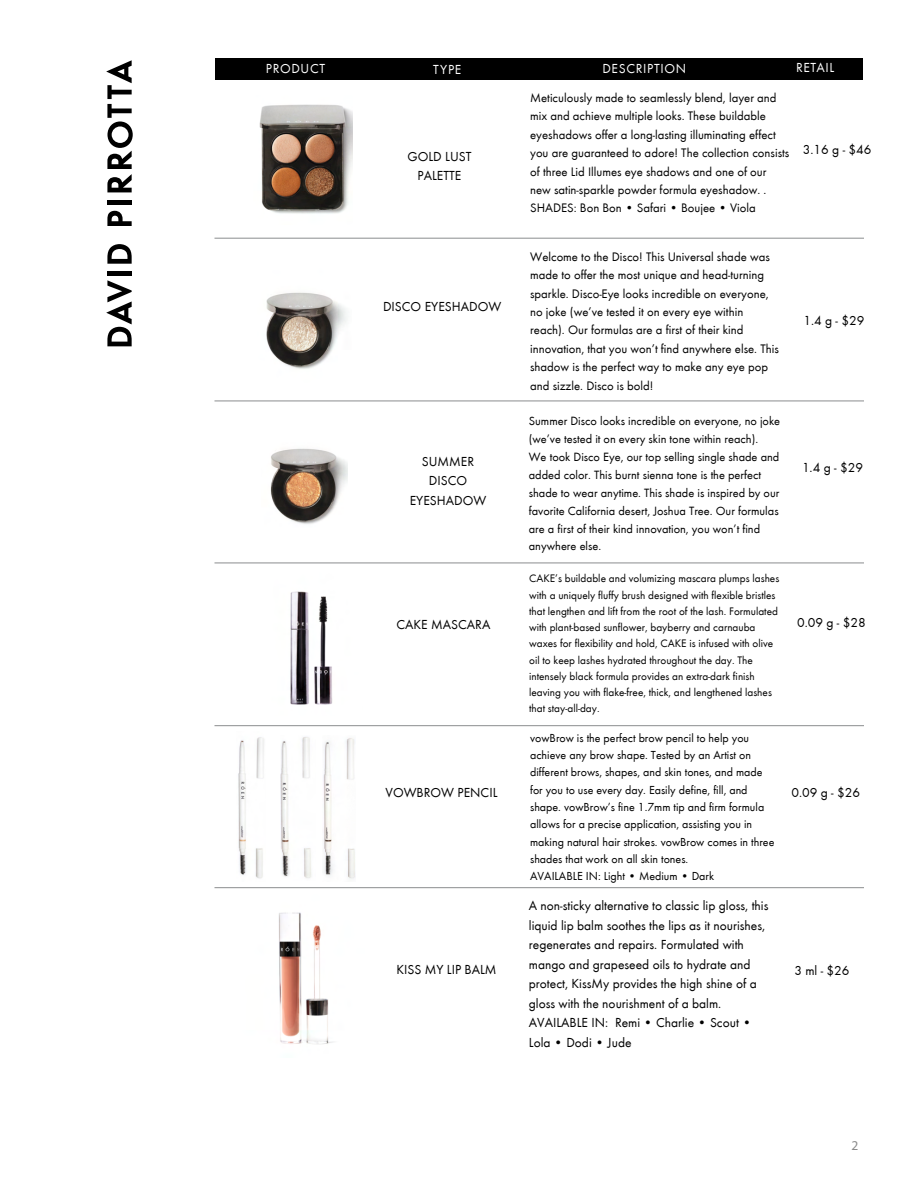
<style>
.page{position:relative;width:918px;height:1188px;background:#fff}
.page>*{position:absolute;margin:0;border:0;box-sizing:border-box;transform-origin:0 0}
.t1{font:17.25px "Myriad Pro";color:#fff}
.t2{font:13.5px/19.5px "Futura T";color:#000;text-align:center}
.t3{font:13.5px "Futura T";letter-spacing:.05em;color:#fff}
.t4{font:13.5px "Myriad Pro";color:#8a8a8a}
.t5{font:12.75px/18.5px "Futura T";color:#000}
.t6{font:12.3px/17.9px "Futura T";color:#000}
.t7{font:12px/17.4px "Futura T";color:#000}
.t8{font:11.25px/16.2px "Futura T";color:#000}
</style>
<div class="page">
<hr style="left:215px;top:238px;width:649px;height:1px;background:#8b8d8f">
<hr style="left:215px;top:401px;width:649px;height:1px;background:#8b8d8f">
<hr style="left:215px;top:563px;width:649px;height:1px;background:#8b8d8f">
<hr style="left:215px;top:725px;width:649px;height:1px;background:#8b8d8f">
<hr style="left:215px;top:887px;width:649px;height:1px;background:#8b8d8f">
<div style="left:215px;top:58px;width:648px;height:22px;background:#000"></div>
<svg style="left:106px;top:280px;width:26px;height:66px"></svg>
<hr style="left:107px;top:271px;width:25px;height:4px;background:#000">
<svg style="left:107px;top:244px;width:25px;height:20px"></svg>
<svg style="left:107px;top:211px;width:25px;height:15px"></svg>
<div style="left:107px;top:200px;width:25px;height:5px;background:#000"></div>
<svg style="left:106px;top:60px;width:27px;height:132px"></svg>
<img style="left:259px;top:104px;width:94px;height:110px">
<img style="left:266px;top:292px;width:81px;height:77px">
<img style="left:270px;top:448px;width:78px;height:76px">
<img style="left:290px;top:591px;width:43px;height:114px">
<img style="left:238px;top:737px;width:26px;height:142px">
<img style="left:281px;top:737px;width:30px;height:141px">
<img style="left:323px;top:738px;width:32px;height:141px">
<img style="left:279px;top:912px;width:54px;height:132px">
<h1 class="t1" style="left:231px;top:53px;width:75px">PRODUCT</h1>
<h1 class="t1" style="left:779px;top:53px;width:52px">RETAIL</h1>
<p class="t3" style="left:266px;top:61px;width:61px">PRODUCT</p>
<p class="t3" style="left:433px;top:62px;width:30px">TYPE</p>
<p class="t3" style="left:602px;top:61px;width:85px">DESCRIPTION</p>
<p class="t3" style="left:796px;top:60px;width:40px">RETAIL</p>
<p class="t2" style="left:407px;top:147px;width:66px">GOLD LUST<br>PALETTE</p>
<p class="t2" style="left:383px;top:297px;width:120px">DISCO EYESHADOW</p>
<p class="t2" style="left:410px;top:452px;width:78px">SUMMER<br>DISCO<br>EYESHADOW</p>
<p class="t2" style="left:397px;top:614px;width:95px">CAKE MASCARA</p>
<p class="t2" style="left:386px;top:783px;width:113px">VOWBROW PENCIL</p>
<p class="t2" style="left:396px;top:960px;width:102px">KISS MY LIP BALM</p>
<p class="t5" style="left:530px;top:89px;width:261px">Meticulously made to seamlessly blend, layer and mix and achieve multiple looks. These buildable eyeshadows offer a long-lasting illuminating effect you are guaranteed to adore! The collection consists of three Lid Illumes eye shadows and one of our new satin-sparkle powder formula eyeshadow. .<br>SHADES: Bon Bon • Safari • Boujee • Viola</p>
<p class="t2" style="left:803px;top:140px;width:70px">3.16 g - $46</p>
<p class="t5" style="left:530px;top:247px;width:250px">Welcome to the Disco! This Universal shade was made to offer the most unique and head-turning sparkle. Disco-Eye looks incredible on everyone, no joke (we’ve tested it on every eye within reach). Our formulas are a first of their kind innovation, that you won’t find anywhere else. This shadow is the perfect way to make any eye pop and sizzle. Disco is bold!</p>
<p class="t6" style="left:529px;top:412px;width:253px">Summer Disco looks incredible on everyone, no joke (we’ve tested it on every skin tone within reach).<br>We took Disco Eye, our top selling single shade and added color. This burnt sienna tone is the perfect shade to wear anytime. This shade is inspired by our favorite California desert, Joshua Tree. Our formulas are a first of their kind innovation, you won’t find anywhere else.</p>
<p class="t8" style="left:529px;top:571px;width:252px">CAKE’s buildable and volumizing mascara plumps lashes with a uniquely fluffy brush designed with flexible bristles that lengthen and lift from the root of the lash. Formulated with plant-based sunflower, bayberry and carnauba waxes for flexibility and hold, CAKE is infused with olive oil to keep lashes hydrated throughout the day. The intensely black formula provides an extra-dark finish leaving you with flake-free, thick, and lengthened lashes that stay-all-day.</p>
<p class="t2" style="left:803px;top:311px;width:62px">1.4 g - $29</p>
<p class="t2" style="left:802px;top:458px;width:62px">1.4 g - $29</p>
<p class="t2" style="left:797px;top:613px;width:70px">0.09 g - $28</p>
<p class="t7" style="left:530px;top:729px;width:246px">vowBrow is the perfect brow pencil to help you achieve any brow shape. Tested by an Artist on different brows, shapes, and skin tones, and made for you to use every day. Easily define, fill, and shape. vowBrow’s fine 1.7mm tip and firm formula allows for a precise application, assisting you in making natural hair strokes. vowBrow comes in three shades that work on all skin tones.<br>AVAILABLE IN: Light • Medium • Dark</p>
<p class="t2" style="left:529px;top:896px;width:241px;text-align:left">A non-sticky alternative to classic lip gloss, this liquid lip balm soothes the lips as it nourishes, regenerates and repairs. Formulated with mango and grapeseed oils to hydrate and protect, KissMy provides the high shine of a gloss with the nourishment of a balm.<br>AVAILABLE IN: Remi • Charlie • Scout • Lola • Dodi • Jude</p>
<p class="t2" style="left:791px;top:782px;width:70px">0.09 g - $26</p>
<p class="t2" style="left:794px;top:961px;width:57px">3 ml - $26</p>
<p class="t4" style="left:851px;top:1137px;width:8px">2</p>
</div>
